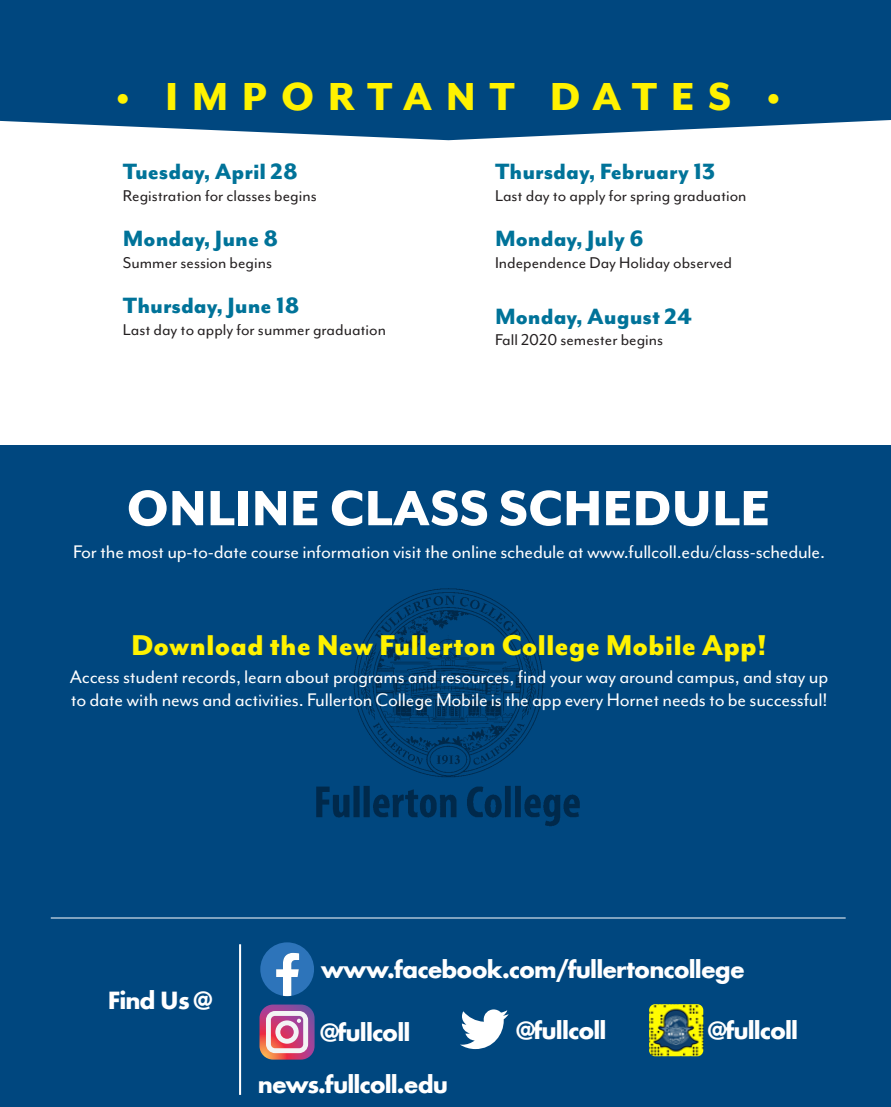
<style>
.page{position:relative;width:891px;height:1107px;background:#fff}
.page>*{position:absolute;margin:0;border:0;box-sizing:border-box;transform-origin:0 0}
.t1{font:800 57px "Mr Eaves Mod OT";color:#fff}
.t2{font:800 45px "Mr Eaves Mod OT";letter-spacing:.3em;color:#fff200}
.t3{font:800 33px "Mr Eaves Mod OT";color:#fff200}
.t4{font:25.8px "Futura T Bold";letter-spacing:-.035em;color:#fff}
.t5{font:800 25.5px "Mr Eaves Mod OT";color:#007399}
.t6{font:21px/22.5px "Mr Eaves Mod OT";letter-spacing:-.01em;color:#fff}
.t7{font:18px "Mr Eaves Mod OT";color:#231f20}
</style>
<div class="page">
<div style="left:0;top:446px;width:891px;height:661px;background:#00477f"></div>
<svg style="left:0;top:0;width:891px;height:140px;background:#115387"></svg>
<svg style="left:260px;top:1005px;width:55px;height:55px;background:#c37e9f"></svg>
<svg style="left:460px;top:1009px;width:49px;height:40px"></svg>
<img style="left:649px;top:1004px;width:54px;height:52px">
<hr style="left:239px;top:944px;width:2px;height:151px;background:#fff">
<hr style="left:51px;top:918px;width:795px;height:1px;background:#fff">
<img style="left:316px;top:588px;width:264px;height:239px">
<svg style="left:260px;top:942px;width:54px;height:54px"></svg>
<h2 class="t2" style="left:115px;top:72px;width:667px">• IMPORTANT DATES •</h2>
<p class="t5" style="left:123px;top:158px;width:176px">Tuesday, April 28</p>
<p class="t7" style="left:123px;top:186px;width:195px">Registration for classes begins</p>
<p class="t5" style="left:123px;top:225px;width:157px">Monday, June 8</p>
<p class="t7" style="left:123px;top:253px;width:151px">Summer session begins</p>
<p class="t5" style="left:123px;top:292px;width:178px">Thursday, June 18</p>
<p class="t7" style="left:123px;top:320px;width:265px">Last day to apply for summer graduation</p>
<p class="t5" style="left:495px;top:158px;width:222px">Thursday, February 13</p>
<p class="t7" style="left:495px;top:186px;width:253px">Last day to apply for spring graduation</p>
<p class="t5" style="left:495px;top:225px;width:150px">Monday, July 6</p>
<p class="t7" style="left:495px;top:253px;width:239px">Independence Day Holiday observed</p>
<p class="t5" style="left:495px;top:302px;width:199px">Monday, August 24</p>
<p class="t7" style="left:495px;top:330px;width:170px">Fall 2020 semester begins</p>
<h1 class="t1" style="left:127px;top:477px;width:645px">ONLINE CLASS SCHEDULE</h1>
<p class="t6" style="left:73px;top:540px;width:754px">For the most up-to-date course information visit the online schedule at www.fullcoll.edu/class-schedule.</p>
<h3 class="t3" style="left:131px;top:628px;width:637px">Download the New Fullerton College Mobile App!</h3>
<p class="t6" style="left:70px;top:666px;width:760px">Access student records, learn about programs and resources, find your way around campus, and stay up to date with news and activities. Fullerton College Mobile is the app every Hornet needs to be successful!</p>
<p class="t4" style="left:108px;top:985px;width:106px">Find Us @</p>
<p class="t4" style="left:321px;top:954px;width:426px">www.facebook.com/fullertoncollege</p>
<p class="t4" style="left:321px;top:1017px;width:91px">@fullcoll</p>
<p class="t4" style="left:517px;top:1015px;width:91px">@fullcoll</p>
<p class="t4" style="left:709px;top:1015px;width:91px">@fullcoll</p>
<p class="t4" style="left:258px;top:1069px;width:192px">news.fullcoll.edu</p>
</div>
